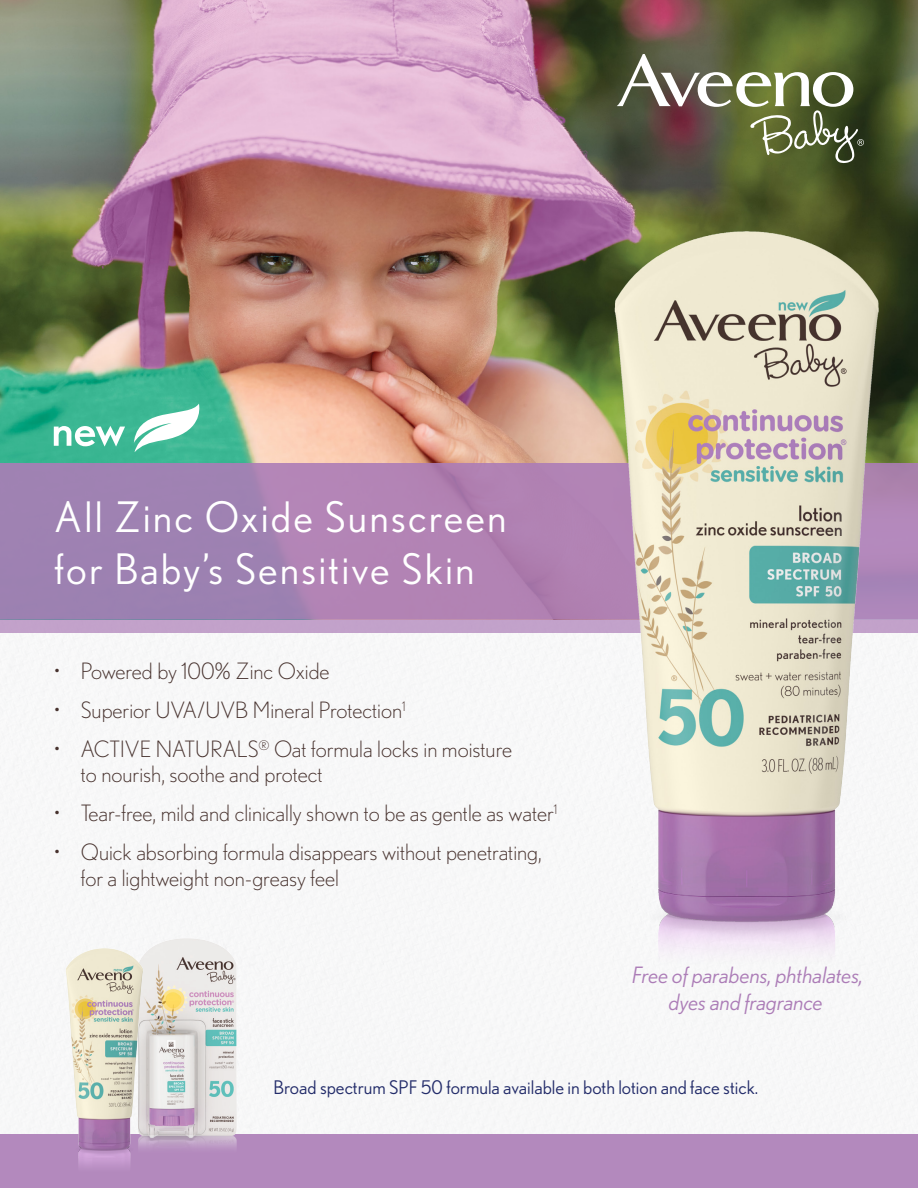
<style>
.page{position:relative;width:918px;height:1188px;background:#fff}
.page>*{position:absolute;margin:0;border:0;box-sizing:border-box;transform-origin:0 0}
.t1{font:42px/52.5px "Nobel";letter-spacing:.05em;color:#fff}
.t2{font:300 22.5px/25.5px "Nobel";color:#47322e}
.t3{font:italic 22.5px/27px "Nobel";color:#ac7db7;text-align:center}
.t4{font:18.75px "Nobel";color:#232c6a}
</style>
<div class="page">
<img style="left:0;top:0;width:918px;height:463px">
<div style="left:0;top:1134px;width:918px;height:54px;background:#b389bd"></div>
<div style="left:0;top:619px;width:918px;height:13px;background:#c2a2ca"></div>
<div style="left:0;top:463px;width:918px;height:156px;background:linear-gradient(to bottom,#aa83b4,#a681b2)"></div>
<img style="left:574px;top:215px;width:344px;height:778px">
<img style="left:137px;top:933px;width:105px;height:215px">
<img style="left:54px;top:943px;width:98px;height:223px">
<svg style="left:54px;top:426px;width:71px;height:21px"></svg>
<svg style="left:134px;top:404px;width:67px;height:48px"></svg>
<svg style="left:617px;top:54px;width:247px;height:109px;background:#6d7052"></svg>
<p class="t1" style="left:54px;top:490px;width:454px">All Zinc Oxide Sunscreen for Baby’s Sensitive Skin</p>
<p class="t2" style="left:54px;top:658px;width:277px">• Powered by 100% Zinc Oxide</p>
<p class="t2" style="left:54px;top:697px;width:353px">• Superior UVA/UVB Mineral Protection<sup>1</sup></p>
<p class="t2" style="left:81px;top:736px;width:433px;text-indent:-27px">• ACTIVE NATURALS<sup>®</sup> Oat formula locks in moisture to nourish, soothe and protect</p>
<p class="t2" style="left:54px;top:800px;width:505px">• Tear-free, mild and clinically shown to be as gentle as water<sup>1</sup></p>
<p class="t2" style="left:81px;top:839px;width:463px;text-indent:-27px">• Quick absorbing formula disappears without penetrating, for a lightweight non-greasy feel</p>
<p class="t3" style="left:633px;top:961px;width:232px">Free of parabens, phthalates, dyes and fragrance</p>
<p class="t4" style="left:273px;top:1076px;width:486px">Broad spectrum SPF 50 formula available in both lotion and face stick.</p>
</div>
